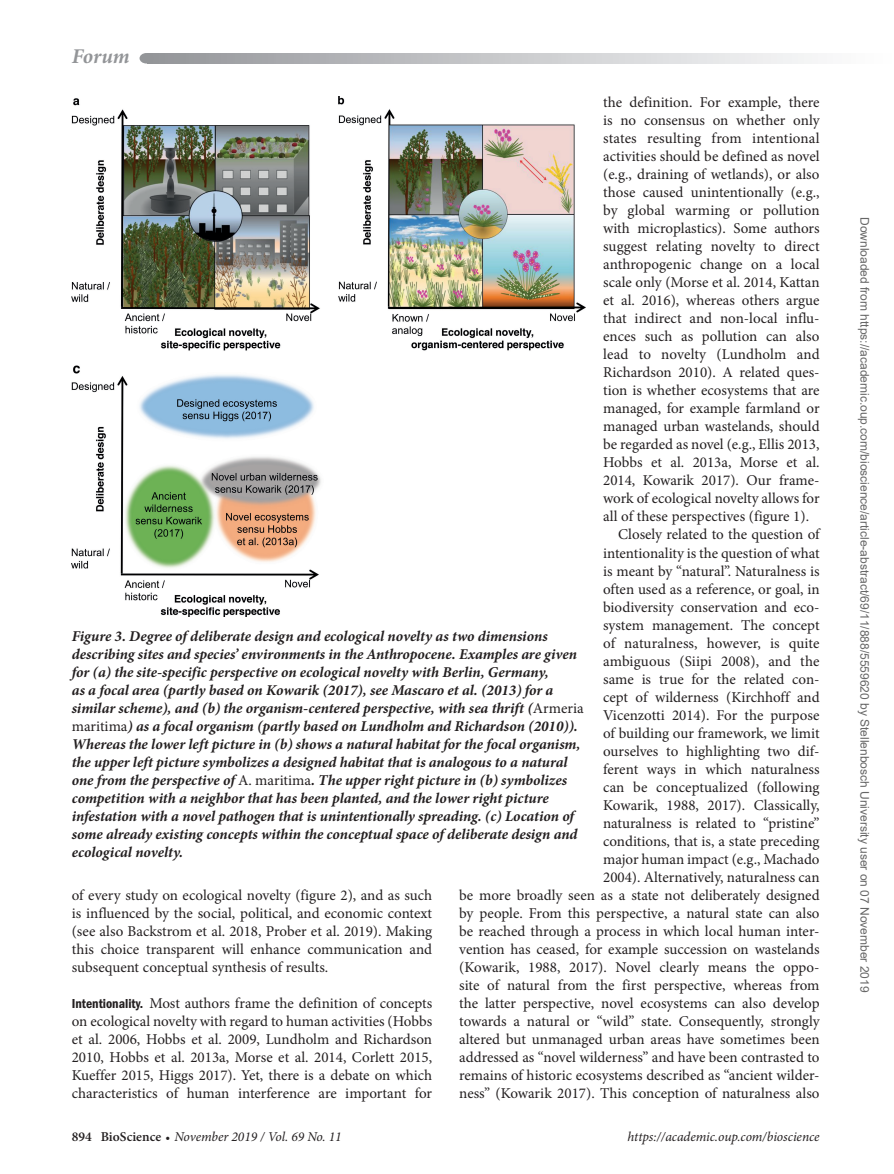
<style>
.page{position:relative;width:894px;height:1174px;background:#fff}
.page>*{position:absolute;margin:0;border:0;box-sizing:border-box;transform-origin:0 0}
.t1{font:italic 700 21px "Minion Pro";letter-spacing:-.005em;color:#939598}
.Para{font:15px/18px "Minion Pro";color:#231f20;text-align:justify}
.FigCaption{font:italic 700 15px/18px "Minion Pro";letter-spacing:-.005em;color:#231f20}
.t2{font:italic 13.5px "Minion Pro";letter-spacing:-.005em;color:#231f20}
.t3{font:12px "Arial";color:#666}
.s1{font-weight:400;font-style:normal}
.s2{font-family:"ITC Franklin Gothic Std Dm Cd";font-size:13.5px}
.s3{font-weight:600;font-style:normal}
.s4{font-weight:600;font-style:normal;font-size:12px}
</style>
<div class="page">
<svg style="left:149px;top:53px;width:663px;height:11px;background:#c5c6c8"></svg>
<div style="left:139px;top:53px;width:14px;height:11px;background:#939598;border-radius:50%"></div>
<img style="left:72px;top:96px;width:513px;height:521px">
<h1 class="t1" style="left:72px;top:41px;width:59px">Forum</h1>
<h2 class="Para" style="left:602px;top:94px;width:218px">the definition. For example, there is no consensus on whether only states resulting from intentional activities should be defined as novel (e.g., draining of wetlands), or also those caused unintentionally (e.g., by global warming or pollution with microplastics). Some authors suggest relating novelty to direct anthropogenic change on a local scale only (Morse et al. 2014, Kattan et al. 2016), whereas others argue that indirect and non-local influ&shy;ences such as pollution can also lead to novelty (Lundholm and Richardson 2010). A related ques&shy;tion is whether ecosystems that are managed, for example farmland or managed urban wastelands, should be regarded as novel (e.g., Ellis 2013, Hobbs et al. 2013a, Morse et al.<br>2014, Kowarik 2017). Our frame&shy;work of ecological novelty allows for all of these perspectives (figure 1).</h2>
<p class="Para" style="left:459px;top:526px;width:362px;text-align:right">Closely related to the question of<br>intentionality is the question of what<br>is meant by “natural”. Naturalness is<br>often used as a reference, or goal, in<br>biodiversity conservation and eco-<br>system management. The concept<br>of naturalness, however, is quite<br>ambiguous (Siipi 2008), and the<br>same is true for the related con-<br>cept of wilderness (Kirchhoff and<br>Vicenzotti 2014). For the purpose<br>of building our framework, we limit<br>ourselves to highlighting two dif-<br>ferent ways in which naturalness<br>can be conceptualized (following<br>Kowarik, 1988, 2017). Classically,<br>naturalness is related to “pristine”<br>conditions, that is, a state preceding<br>major human impact (e.g., Machado<br>2004). Alternatively, naturalness can<br>be more broadly seen as a state not deliberately designed by people. From this perspective, a natural state can also be reached through a process in which local human inter&shy;vention has ceased, for example succession on wastelands (Kowarik, 1988, 2017). Novel clearly means the oppo&shy;site of natural from the first perspective, whereas from the latter perspective, novel ecosystems can also develop towards a natural or “wild” state. Consequently, strongly altered but unmanaged urban areas have sometimes been addressed as “novel wilderness” and have been contrasted to remains of historic ecosystems described as “ancient wilder&shy;ness” (Kowarik 2017). This conception of naturalness also</p>
<p class="FigCaption" style="left:72px;top:627px;width:513px">Figure 3. Degree of deliberate design and ecological novelty as two dimensions describing sites and species’ environments in the Anthropocene. Examples are given for (a) the site-specific perspective on ecological novelty with Berlin, Germany,<br>as a focal area (partly based on Kowarik (2017), see Mascaro et al. (2013) for a similar scheme), and (b) the organism-centered perspective, with sea thrift (<span class="s1">Armeria maritima</span>) as a focal organism (partly based on Lundholm and Richardson (2010)).<br>Whereas the lower left picture in (b) shows a natural habitat for the focal organism, the upper left picture symbolizes a designed habitat that is analogous to a natural one from the perspective of <span class="s1">A. maritima</span>. The upper right picture in (b) symbolizes competition with a neighbor that has been planted, and the lower right picture infestation with a novel pathogen that is unintentionally spreading. (c) Location of some already existing concepts within the conceptual space of deliberate design and ecological novelty.</p>
<p class="Para" style="left:72px;top:886px;width:362px">of every study on ecological novelty (figure 2), and as such is influenced by the social, political, and economic context (see also Backstrom et al. 2018, Prober et al. 2019). Making this choice transparent will enhance communication and subsequent conceptual synthesis of results.</p>
<h2 class="Para" style="left:72px;top:994px;width:362px"><span class="s2">Intentionality.</span> Most authors frame the definition of concepts on ecological novelty with regard to human activities (Hobbs et al. 2006, Hobbs et al. 2009, Lundholm and Richardson 2010, Hobbs et al. 2013a, Morse et al. 2014, Corlett 2015, Kueffer 2015, Higgs 2017). Yet, there is a debate on which characteristics of human interference are important for</h2>
<p class="t2" style="left:72px;top:1127px;width:271px"><span class="s3">894 BioScience</span> <span class="s4">•</span> November 2019 / Vol. 69 No. 11</p>
<p class="t2" style="left:627px;top:1127px;width:193px">https://academic.oup.com/bioscience</p>
<p class="t3" style="left:868px;top:217px;width:777px;rotate:90deg">Downloaded from https://academic.oup.com/bioscience/article-abstract/69/11/888/5559620 by Stellenbosch University user on 07 November 2019</p>
</div>
